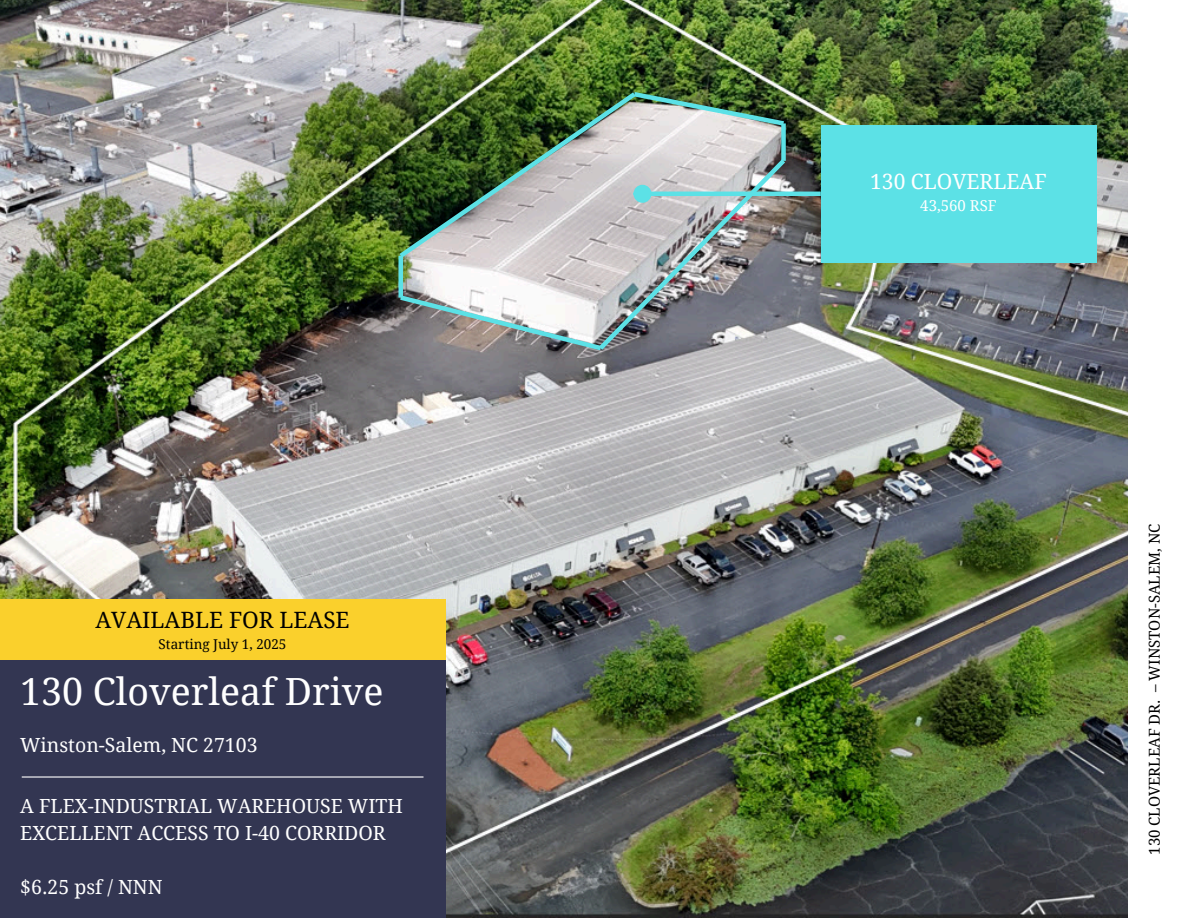
<style>
.page{position:relative;width:1188px;height:918px;background:#fff}
.page>*{position:absolute;margin:0;border:0;box-sizing:border-box;transform-origin:0 0}
.t1{font:37.5px "Droid Serif";color:#fff}
.t2{font:22.5px "Droid Serif";color:#000}
.t3{font:21px "Droid Serif";color:#fff}
.t4{font:19.5px/27.2px "Droid Serif";color:#fff}
.t5{font:15px "Droid Serif";color:#000}
.t6{font:15px "Droid Serif";color:#fff}
.t7{font:13.5px "Droid Serif";color:#000}
</style>
<div class="page">
<img style="left:0;top:0;width:1128px;height:917px">
<img style="left:395px;top:88px;width:395px;height:266px">
<div style="left:821px;top:125px;width:275px;height:138px;background:#5ce1e6"></div>
<hr style="left:650px;top:192px;width:171px;height:4px;background:#5ce1e6">
<div style="left:636px;top:187px;width:13px;height:14px;background:#5ce1e6;border-radius:50%"></div>
<div style="left:633px;top:185px;width:18px;height:18px;border:4px solid #5ce1e6;border-radius:50%"></div>
<div style="left:0;top:650px;width:445px;height:268px;background:#333652"></div>
<hr style="left:22px;top:776px;width:402px;height:2px;background:#fff">
<div style="left:0;top:599px;width:445px;height:61px;background:#fad02c"></div>
<p class="t2" style="left:95px;top:607px;width:256px">AVAILABLE FOR LEASE</p>
<p class="t7" style="left:159px;top:637px;width:129px">Starting July 1, 2025</p>
<p class="t1" style="left:20px;top:670px;width:365px">130 Cloverleaf Drive</p>
<p class="t4" style="left:20px;top:732px;width:239px">Winston-Salem, NC 27103</p>
<p class="t4" style="left:20px;top:793px;width:384px">A FLEX-INDUSTRIAL WAREHOUSE WITH<br>EXCELLENT ACCESS TO I-40 CORRIDOR</p>
<p class="t4" style="left:20px;top:874px;width:144px">$6.25 psf / NNN</p>
<p class="t3" style="left:870px;top:169px;width:178px">130 CLOVERLEAF</p>
<p class="t6" style="left:920px;top:197px;width:78px">43,560 RSF</p>
<p class="t5" style="left:1146px;top:855px;width:333px;rotate:-90deg">130 CLOVERLEAF DR. – WINSTON-SALEM, NC</p>
</div>
